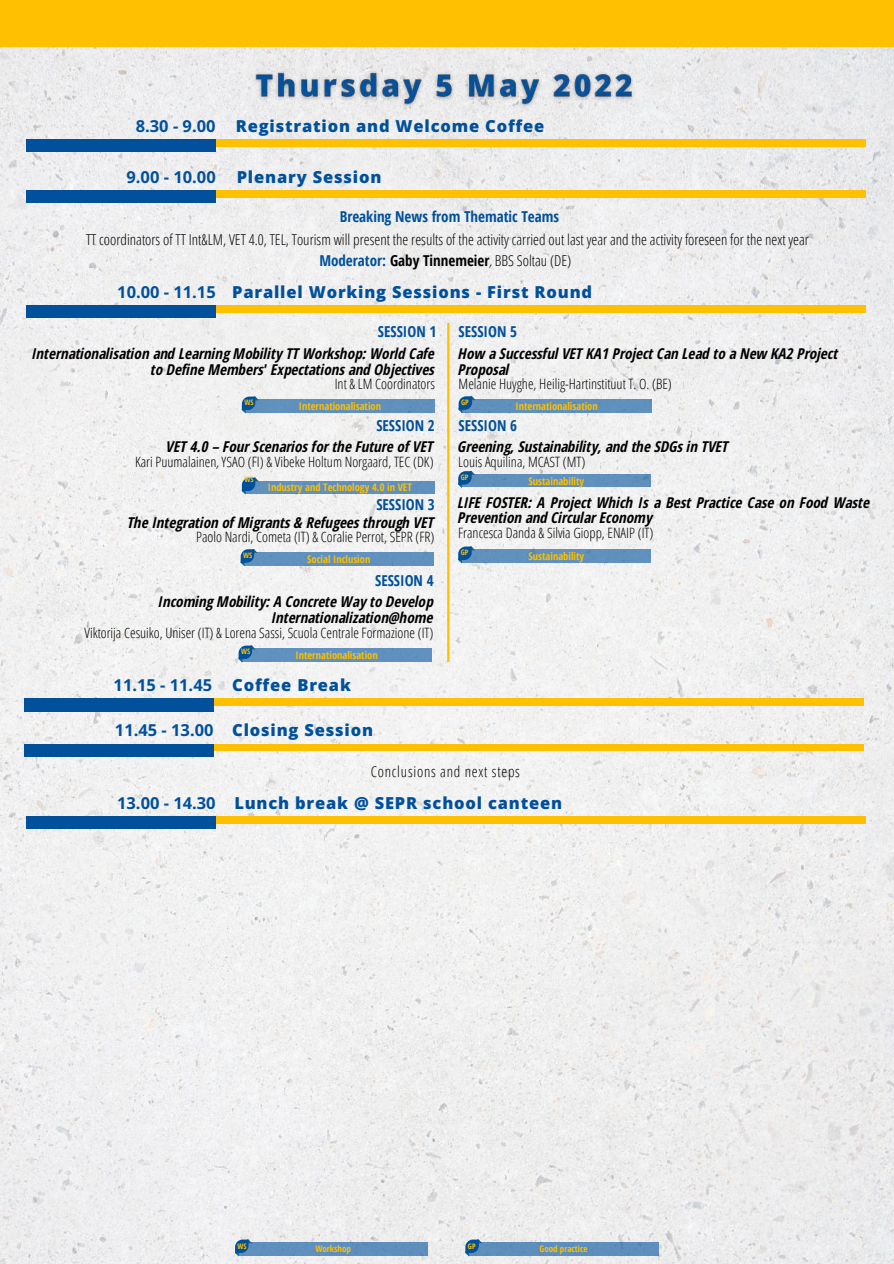
<style>
.page{position:relative;width:894px;height:1264px;background:#fff}
.page>*{position:absolute;margin:0;border:0;box-sizing:border-box;transform-origin:0 0}
.t1{font:800 16.5px "Open Sans";letter-spacing:.05em;color:#00509b}
.t2{font:700 16.5px "Open Sans Hebrew";color:#00509b}
.t3{font:italic 700 15px/15.8px "Open Sans Hebrew Condensed";color:#000;text-align:right}
.t4{font:300 15px "Open Sans Condensed";color:#000}
.t5{font:700 15px "Open Sans Condensed";color:#00509b}
.t6{font:700 15px "Open Sans Condensed";color:#000}
.t7{font:300 15px "Open Sans Condensed";letter-spacing:.05em;color:#000}
.t8{font:300 14.25px "Open Sans Condensed";color:#000}
.t9{font:700 10.5px "Open Sans Condensed";color:#fec000}
.t10{font:700 9px "Open Sans Condensed";color:#fec000}
.t11{font:700 7.5px "Open Sans Condensed";color:#fec000}
.s1{color:#00509b}
.s2{font-weight:300;font-style:italic}
.s3{font-weight:300}
.s4{font-style:italic}
.s5{font-family:"Open Sans";font-weight:800}
.s6{font-family:"Open Sans Hebrew";font-weight:700}
</style>
<div class="page">
<img style="left:0;top:47px;width:893px;height:1216px">
<div style="left:0;top:0;width:893px;height:47px;background:#fec000"></div>
<div style="left:186px;top:139px;width:679px;height:7px;background:#fec000"></div>
<div style="left:26px;top:139px;width:189px;height:13px;background:#00509b"></div>
<img style="left:248px;top:57px;width:395px;height:58px">
<div style="left:186px;top:190px;width:679px;height:7px;background:#fec000"></div>
<div style="left:26px;top:190px;width:189px;height:13px;background:#00509b"></div>
<div style="left:186px;top:305px;width:679px;height:7px;background:#fec000"></div>
<div style="left:26px;top:305px;width:189px;height:13px;background:#00509b"></div>
<div style="left:184px;top:698px;width:679px;height:7px;background:#fec000"></div>
<div style="left:24px;top:698px;width:189px;height:13px;background:#00509b"></div>
<div style="left:184px;top:744px;width:679px;height:7px;background:#fec000"></div>
<div style="left:24px;top:744px;width:189px;height:12px;background:#00509b"></div>
<div style="left:186px;top:816px;width:679px;height:7px;background:#fec000"></div>
<div style="left:26px;top:816px;width:190px;height:12px;background:#00509b"></div>
<hr style="left:447px;top:323px;width:2px;height:339px;background:#fec000">
<div style="left:245px;top:400px;width:189px;height:12px;background:#6090bd"></div>
<svg style="left:242px;top:396px;width:17px;height:17px"></svg>
<div style="left:245px;top:481px;width:189px;height:12px;background:#6090bd"></div>
<svg style="left:242px;top:477px;width:17px;height:17px"></svg>
<div style="left:244px;top:552px;width:189px;height:13px;background:#6191be"></div>
<svg style="left:240px;top:549px;width:17px;height:17px"></svg>
<div style="left:462px;top:400px;width:189px;height:12px;background:#6090bd"></div>
<svg style="left:458px;top:396px;width:17px;height:17px"></svg>
<div style="left:461px;top:474px;width:189px;height:13px;background:#6090bd"></div>
<svg style="left:458px;top:471px;width:17px;height:17px"></svg>
<div style="left:461px;top:550px;width:189px;height:12px;background:#6090bd"></div>
<svg style="left:458px;top:546px;width:17px;height:17px"></svg>
<div style="left:242px;top:649px;width:189px;height:12px;background:#6191be"></div>
<svg style="left:238px;top:645px;width:17px;height:17px"></svg>
<div style="left:238px;top:1242px;width:189px;height:13px;background:#5f8fbc"></div>
<svg style="left:235px;top:1239px;width:17px;height:17px"></svg>
<div style="left:468px;top:1242px;width:189px;height:13px;background:#5e8ebb"></div>
<svg style="left:465px;top:1239px;width:17px;height:17px"></svg>
<p class="t2" style="left:136px;top:114px;width:81px">8.30 - 9.00</p>
<p class="t2" style="left:126px;top:165px;width:91px">9.00 - 10.00</p>
<p class="t1" style="left:236px;top:114px;width:310px">Registration and Welcome Coffee</p>
<p class="t1" style="left:237px;top:165px;width:146px">Plenary Session</p>
<p class="t5" style="left:339px;top:206px;width:221px">Breaking News from Thematic Teams</p>
<p class="t4" style="left:86px;top:228px;width:724px">TT coordinators of TT Int&amp;LM, VET 4.0, TEL, Tourism will present the results of the activity carried out last year and the activity foreseen for the next year</p>
<p class="t2" style="left:117px;top:280px;width:100px">10.00 - 11.15</p>
<p class="t6" style="left:319px;top:250px;width:253px"><span class="s1">Moderator:</span> Gaby Tinnemeier<span class="s2">,</span> <span class="s3">BBS Soltau (DE)</span></p>
<p class="t1" style="left:232px;top:280px;width:361px">Parallel Working Sessions - First Round</p>
<p class="t5" style="left:378px;top:321px;width:60px">SESSION 1</p>
<p class="t3" style="left:32px;top:345px;width:404px">Internationalisation and Learning Mobility TT Workshop: World Cafe to Define Members' Expectations and Objectives</p>
<p class="t8" style="left:334px;top:374px;width:102px">Int &amp; LM Coordinators</p>
<p class="t11" style="left:244px;top:397px;width:11px">WS</p>
<p class="t9" style="left:299px;top:399px;width:84px">Internationalisation</p>
<p class="t5" style="left:376px;top:414px;width:60px">SESSION 2</p>
<p class="t3" style="left:166px;top:438px;width:268px">VET 4.0 – Four Scenarios for the Future of VET</p>
<p class="t8" style="left:135px;top:451px;width:300px">Kari Puumalainen<span class="s4">,</span> YSAO (FI) &amp; Vibeke Holtum Norgaard, TEC (DK)</p>
<p class="t11" style="left:244px;top:474px;width:11px">WS</p>
<p class="t9" style="left:268px;top:480px;width:145px">Industry and Technology 4.0 in VET</p>
<p class="t5" style="left:376px;top:494px;width:60px">SESSION 3</p>
<p class="t3" style="left:128px;top:514px;width:308px">The Integration of Migrants &amp; Refugees through VET</p>
<p class="t8" style="left:196px;top:527px;width:240px">Paolo Nardi, Cometa (IT) &amp; Coralie Perrot, SEPR (FR)</p>
<p class="t11" style="left:243px;top:550px;width:11px">WS</p>
<p class="t9" style="left:307px;top:551px;width:65px">Social Inclusion</p>
<p class="t5" style="left:375px;top:569px;width:60px">SESSION 4</p>
<p class="t3" style="left:159px;top:593px;width:276px">Incoming Mobility: A Concrete Way to Develop<br>Internationalization@home</p>
<p class="t8" style="left:84px;top:622px;width:350px">Viktorija Cesuiko, Uniser (IT) &amp; Lorena Sassi, Scuola Centrale Formazione (IT)</p>
<p class="t11" style="left:241px;top:646px;width:11px">WS</p>
<p class="t9" style="left:295px;top:648px;width:84px">Internationalisation</p>
<p class="t2" style="left:114px;top:673px;width:239px">11.15 - 11.45 <span class="s5">Coffee Break</span></p>
<p class="t1" style="left:115px;top:718px;width:259px"><span class="s6">11.45 - 13.00</span> Closing Session</p>
<p class="t5" style="left:458px;top:321px;width:60px">SESSION 5</p>
<p class="t3" style="left:458px;top:345px;width:381px;text-align:left">How a Successful VET KA1 Project Can Lead to a New KA2 Project<br>Proposal</p>
<p class="t8" style="left:458px;top:374px;width:214px">Melanie Huyghe, Heilig-Hartinstituut T. O. (BE)</p>
<p class="t5" style="left:458px;top:414px;width:60px">SESSION 6</p>
<p class="t3" style="left:458px;top:438px;width:272px">Greening, Sustainability, and the SDGs in TVET</p>
<p class="t8" style="left:458px;top:451px;width:128px">Louis Aquilina, MCAST (MT)</p>
<p class="t11" style="left:461px;top:397px;width:9px">GP</p>
<p class="t9" style="left:515px;top:399px;width:84px">Internationalisation</p>
<p class="t11" style="left:460px;top:472px;width:9px">GP</p>
<p class="t9" style="left:528px;top:473px;width:57px">Sustainability</p>
<p class="t3" style="left:458px;top:494px;width:413px;text-align:left">LIFE FOSTER: A Project Which Is a Best Practice Case on Food Waste<br>Prevention and Circular Economy</p>
<p class="t8" style="left:458px;top:523px;width:197px">Francesca Danda &amp; Silvia Giopp, ENAIP (IT)</p>
<p class="t11" style="left:460px;top:547px;width:9px">GP</p>
<p class="t9" style="left:528px;top:549px;width:57px">Sustainability</p>
<p class="t7" style="left:370px;top:761px;width:151px">Conclusions and next steps</p>
<p class="t1" style="left:117px;top:791px;width:446px"><span class="s6">13.00 - 14.30</span> Lunch break @ SEPR school canteen</p>
<p class="t11" style="left:237px;top:1240px;width:11px">WS</p>
<p class="t10" style="left:539px;top:1242px;width:50px">Good practice</p>
<p class="t11" style="left:468px;top:1240px;width:9px">GP</p>
<p class="t10" style="left:315px;top:1242px;width:37px">Workshop</p>
</div>
